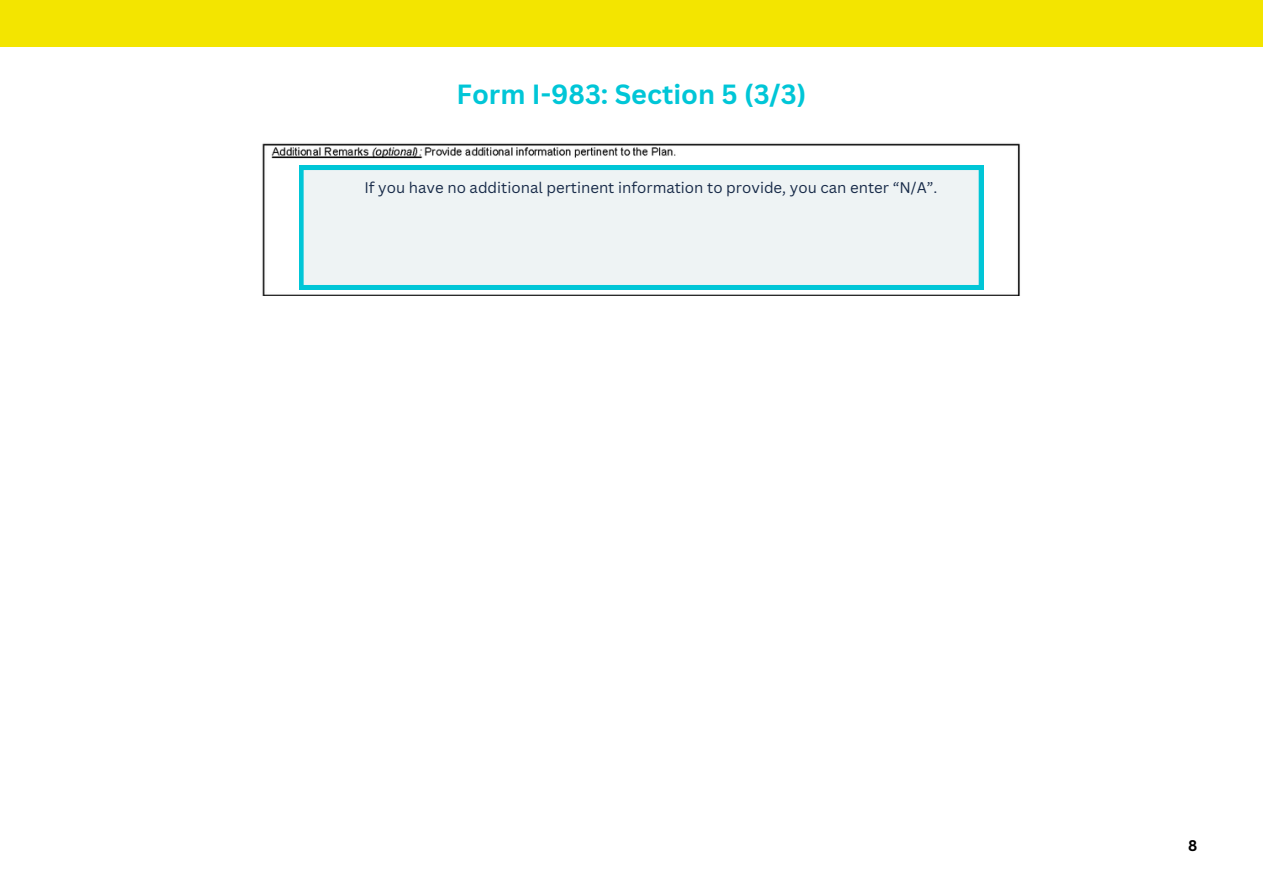
<style>
.page{position:relative;width:1263px;height:894px;background:#fff}
.page>*{position:absolute;margin:0;border:0;box-sizing:border-box;transform-origin:0 0}
.t1{font:700 27px "Canva Sans";color:#00c6d7}
.t2{font:15px "Canva Sans";color:#182b49}
.t3{font:700 15px "Canva Sans";color:#000}
</style>
<div class="page">
<div style="left:0;top:0;width:1263px;height:46px;background:#f3e500"></div>
<img style="left:262px;top:143px;width:758px;height:153px">
<svg style="left:299px;top:165px;width:684px;height:124px;background:#d9eff1"></svg>
<h1 class="t1" style="left:456px;top:75px;width:351px">Form I-983: Section 5 (3/3)</h1>
<p class="t2" style="left:364px;top:176px;width:574px">If you have no additional pertinent information to provide, you can enter “N/A”.</p>
<p class="t3" style="left:1188px;top:834px;width:11px">8</p>
</div>
